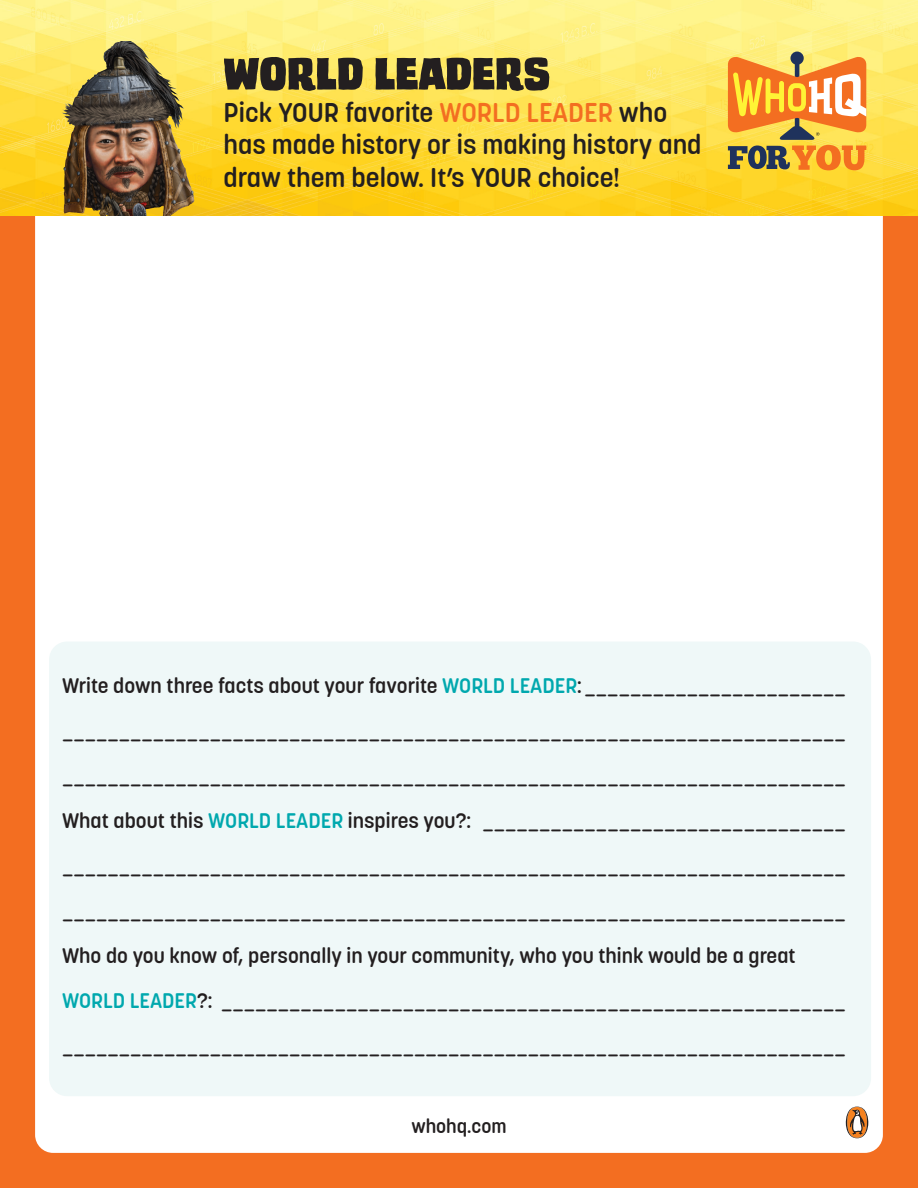
<style>
.page{position:relative;width:918px;height:1188px;background:#f36e21}
.page>*{position:absolute;margin:0;border:0;box-sizing:border-box;transform-origin:0 0}
.t1{font:50.85px "Trash Cinema BB";color:#231f20}
.t2{font:600 27px/32.4px "Korolev Rounded";color:#231f20}
.t3{font:600 21px/45px "Korolev Rounded";color:#231f20}
.t4{font:600 19.5px "Korolev Rounded";color:#231f20}
.s1{color:#f36e21}
.s2{color:#00a8ae}
</style>
<div class="page">
<div style="left:35px;top:35px;width:848px;height:1118px;background:#fff;border-radius:18px"></div>
<svg style="left:846px;top:1107px;width:22px;height:31px"></svg>
<img style="left:0;top:0;width:918px;height:216px">
<img style="left:61px;top:41px;width:60px;height:75px">
<svg style="left:728px;top:52px;width:138px;height:118px;background:#e4a44b"></svg>
<div style="left:49px;top:642px;width:822px;height:454px;background:#eff8f8;border-radius:18px"></div>
<h1 class="t1" style="left:224px;top:50px;width:328px">WORLD LEADERS</h1>
<p class="t2" style="left:224px;top:96px;width:480px">Pick YOUR favorite <span class="s1">WORLD LEADER</span> who has made history or is making history and draw them below. It’s YOUR choice!</p>
<p class="t3" style="left:62px;top:663px;width:785px">Write down three facts about your favorite <span class="s2">WORLD LEADER</span>:_______________________ _____________________________________________________________________ _____________________________________________________________________ What about this <span class="s2">WORLD LEADER</span> inspires you?: ________________________________ _____________________________________________________________________ _____________________________________________________________________ Who do you know of, personally in your community, who you think would be a great <span class="s2">WORLD LEADER</span>?: _______________________________________________________ _____________________________________________________________________</p>
<p class="t4" style="left:411px;top:1115px;width:97px">whohq.com</p>
</div>
